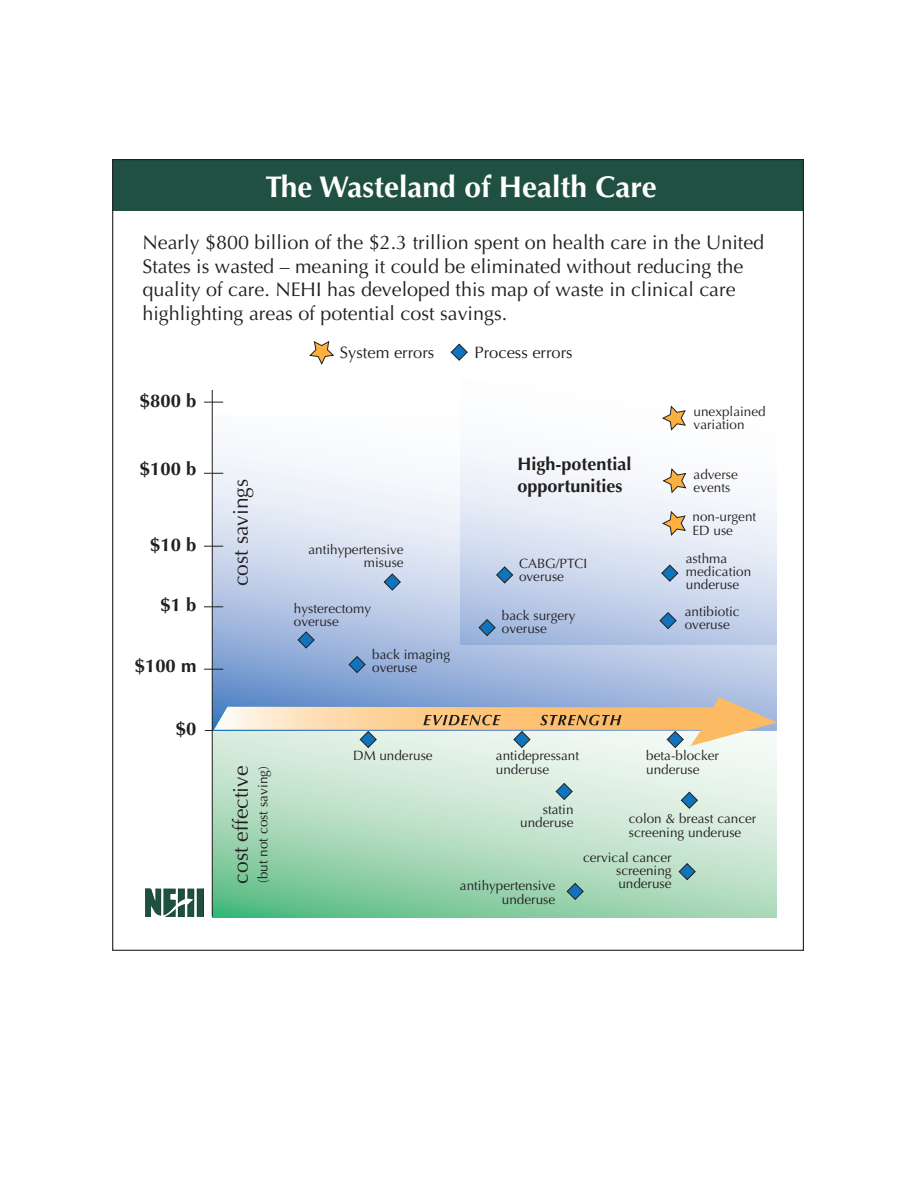
<style>
.page{position:relative;width:918px;height:1188px;background:#fff}
.page>*{position:absolute;margin:0;border:0;box-sizing:border-box;transform-origin:0 0}
.t1{font:700 30px "Optima";color:#fff}
.t2{font:21px "Optima";color:#231f20}
.t3{font:19.8px/23.7px "Optima";color:#231f20}
.t4{font:700 18.45px "Optima";color:#231f20}
.t5{font:700 18px/21.6px "Optima";color:#231f20}
.t6{font:16.5px "Optima";color:#231f20}
.t7{font:13.5px/13.2px "Optima";color:#231f20}
</style>
<div class="page">
<svg style="left:212px;top:731px;width:564px;height:186px"></svg>
<hr style="left:205px;top:730px;width:571px;height:1px;background:#231f20">
<svg style="left:213px;top:448px;width:563px;height:282px"></svg>
<svg style="left:461px;top:448px;width:315px;height:196px"></svg>
<svg style="left:204px;top:402px;width:19px;height:1px"></svg>
<svg style="left:204px;top:473px;width:19px;height:1px"></svg>
<svg style="left:204px;top:669px;width:19px;height:1px"></svg>
<svg style="left:204px;top:546px;width:19px;height:1px"></svg>
<svg style="left:204px;top:606px;width:19px;height:1px"></svg>
<svg style="left:297px;top:631px;width:18px;height:18px"></svg>
<svg style="left:348px;top:656px;width:18px;height:18px"></svg>
<svg style="left:383px;top:573px;width:18px;height:18px"></svg>
<svg style="left:478px;top:619px;width:18px;height:18px"></svg>
<svg style="left:496px;top:566px;width:18px;height:18px"></svg>
<svg style="left:659px;top:612px;width:18px;height:18px"></svg>
<svg style="left:661px;top:564px;width:18px;height:18px"></svg>
<svg style="left:662px;top:405px;width:24px;height:26px"></svg>
<svg style="left:662px;top:468px;width:25px;height:26px"></svg>
<svg style="left:661px;top:510px;width:25px;height:26px"></svg>
<svg style="left:309px;top:341px;width:25px;height:24px"></svg>
<svg style="left:450px;top:343px;width:18px;height:18px"></svg>
<svg style="left:555px;top:782px;width:18px;height:19px"></svg>
<svg style="left:680px;top:791px;width:18px;height:18px"></svg>
<svg style="left:566px;top:882px;width:18px;height:18px"></svg>
<svg style="left:678px;top:863px;width:18px;height:18px"></svg>
<img style="left:146px;top:889px;width:58px;height:28px">
<div style="left:112px;top:159px;width:693px;height:52px;background:#1f5042"></div>
<hr style="left:804px;top:157px;width:3px;height:75px;background:#fff">
<hr style="left:212px;top:390px;width:1px;height:526px;background:#231f20">
<svg style="left:214px;top:697px;width:563px;height:52px"></svg>
<h1 class="t1" style="left:265px;top:169px;width:393px">The Wasteland of Health Care</h1>
<p class="t3" style="left:142px;top:231px;width:623px">Nearly $800 billion of the $2.3 trillion spent on health care in the United States is wasted – meaning it could be eliminated without reducing the quality of care. NEHI has developed this map of waste in clinical care highlighting areas of potential cost savings.</p>
<p class="t6" style="left:475px;top:343px;width:100px">Process errors</p>
<p class="t6" style="left:340px;top:343px;width:96px">System errors</p>
<h3 class="t4" style="left:140px;top:390px;width:58px">$800 b</h3>
<h3 class="t4" style="left:140px;top:458px;width:58px">$100 b</h3>
<h3 class="t4" style="left:150px;top:534px;width:48px">$10 b</h3>
<h3 class="t4" style="left:160px;top:594px;width:37px">$1 b</h3>
<h3 class="t4" style="left:135px;top:655px;width:63px">$100 m</h3>
<h3 class="t4" style="left:176px;top:718px;width:22px">$0</h3>
<h2 class="t2" style="left:228px;top:586px;width:109px;rotate:-90deg">cost savings</h2>
<p class="t7" style="left:308px;top:543px;width:97px;text-align:right">antihypertensive misuse</p>
<p class="t7" style="left:294px;top:602px;width:79px">hysterectomy overuse</p>
<p class="t7" style="left:372px;top:648px;width:80px">back imaging overuse</p>
<h3 class="t5" style="left:518px;top:454px;width:116px">High-potential opportunities</h3>
<p class="t7" style="left:519px;top:557px;width:70px">CABG/PTCI overuse</p>
<p class="t7" style="left:502px;top:609px;width:75px">back surgery overuse</p>
<p class="t7" style="left:694px;top:405px;width:74px">unexplained variation</p>
<p class="t7" style="left:694px;top:468px;width:46px">adverse events</p>
<p class="t7" style="left:693px;top:510px;width:65px">non-urgent<br>ED use</p>
<p class="t7" style="left:686px;top:552px;width:67px">asthma medication underuse</p>
<p class="t7" style="left:685px;top:605px;width:56px">antibiotic overuse</p>
<h2 class="t2" style="left:228px;top:884px;width:119px;rotate:-90deg">cost effective</h2>
<p class="t7" style="left:257px;top:883px;width:118px;rotate:-90deg">(but not cost saving)</p>
<p class="t7" style="left:353px;top:749px;width:81px">DM underuse</p>
<p class="t7" style="left:496px;top:749px;width:85px">antidepressant underuse</p>
<p class="t7" style="left:646px;top:749px;width:74px">beta-blocker underuse</p>
<p class="t7" style="left:520px;top:803px;width:55px;text-align:right">statin underuse</p>
<p class="t7" style="left:629px;top:812px;width:129px">colon &amp; breast cancer screening underuse</p>
<p class="t7" style="left:460px;top:879px;width:97px;text-align:right">antihypertensive underuse</p>
<p class="t7" style="left:616px;top:851px;width:57px;text-align:justify;text-indent:-33px">cervical cancer screening underuse</p>
</div>
